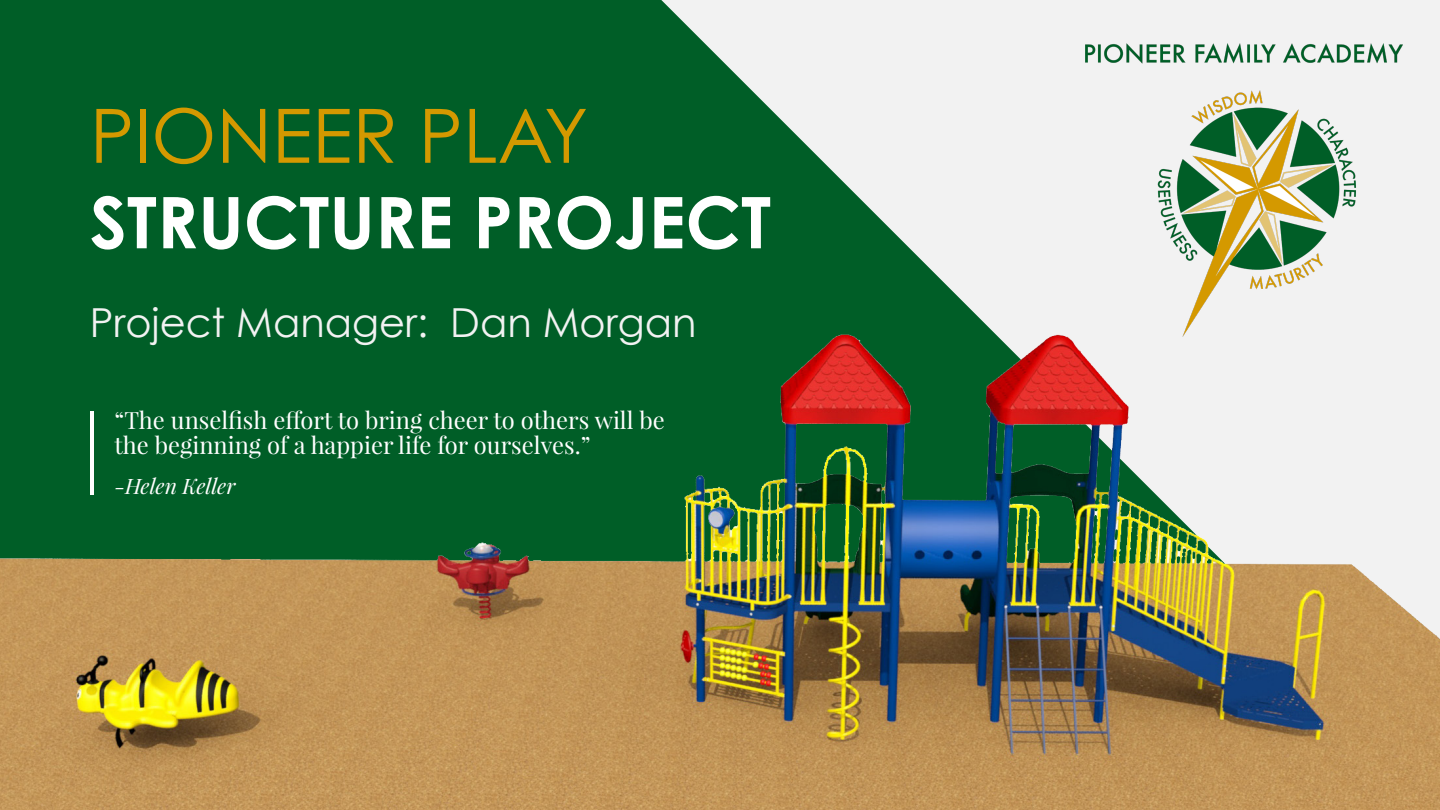
<style>
.page{position:relative;width:1440px;height:810px;background:#005e27}
.page>*{position:absolute;margin:0;border:0;box-sizing:border-box;transform-origin:0 0}
.t1{font:75px "Century Gothic";color:#d49900}
.t2{font:700 71.25px "Century Gothic";color:#fff}
.t3{font:40px "Century Gothic";color:#f2f2f2}
.t4{font:23.75px/25px "Playfair Display";color:#fff}
.t5{font:italic 21.25px "Playfair Display";color:#fff}
</style>
<div class="page">
<svg style="left:661px;top:0;width:779px;height:334px;fill:#f2f2f2"></svg>
<img style="left:0;top:334px;width:1440px;height:476px">
<hr style="left:90px;top:411px;width:3px;height:84px;background:#fff">
<img style="left:1086px;top:44px;width:317px;height:293px">
<h1 class="t1" style="left:90px;top:87px;width:500px">PIONEER PLAY</h1>
<h2 class="t2" style="left:90px;top:177px;width:683px">STRUCTURE PROJECT</h2>
<h3 class="t3" style="left:90px;top:297px;width:608px">Project Manager: Dan Morgan</h3>
<p class="t4" style="left:114px;top:408px;width:552px">“The unselfish effort to bring cheer to others will be the beginning of a happier life for ourselves.”</p>
<p class="t5" style="left:114px;top:472px;width:122px">-Helen Keller</p>
</div>
